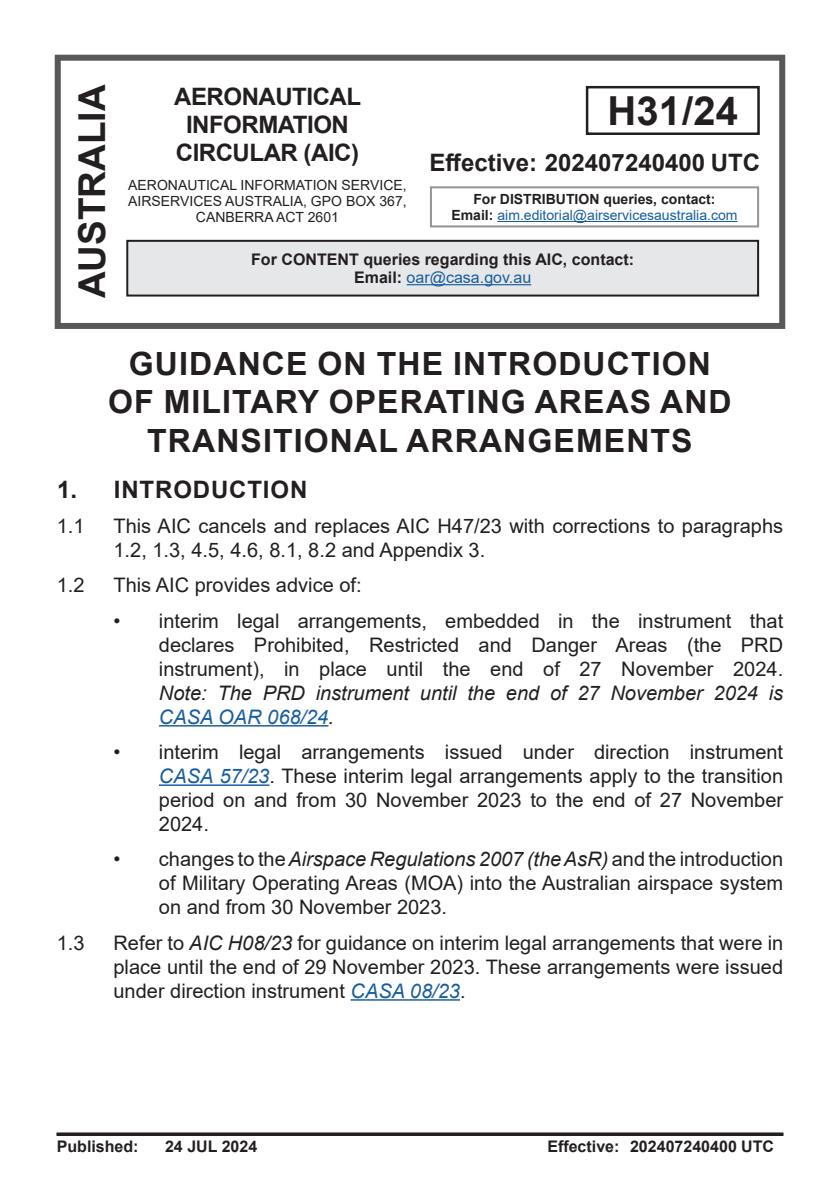
<style>
.page{position:relative;width:840px;height:1191px;background:#fff}
.page>*{position:absolute;margin:0;border:0;box-sizing:border-box;transform-origin:0 0}
.t1{font:700 40px "Arial";color:#231f20}
.t2{font:700 37px "Arial";color:#231f20}
.t3{font:700 32px/38.4px "Arial";letter-spacing:.035em;color:#231f20;text-align:center}
.Effective_date{font:700 24px/28px "Arial";letter-spacing:-.01em;color:#231f20;text-align:center}
.Effective_date-2{font:700 24px "Arial";letter-spacing:.035em;color:#231f20}
.t4{font:20px/24px "Arial";color:#231f20;text-align:justify}
.Figure_caption{font:700 16px "Arial";color:#231f20}
.t5{font:16px "Arial";color:#175d9e}
.t6{font:14px/16px "Arial";color:#231f20;text-align:center}
.t7{font:14px/16px "Arial";color:#175d9e;text-align:center}
.s1{font-weight:700;color:#231f20}
.s2{font-style:italic}
.s3{font-style:italic;color:#175d9e}
</style>
<div class="page">
<div style="left:55px;top:55px;width:729px;height:274px;border:6px solid #57585a"></div>
<hr style="left:497px;top:221px;width:240px;height:1px;background:#175d9e">
<div style="left:429px;top:186px;width:329px;height:41px;border:2px solid #939598"></div>
<div style="left:585px;top:86px;width:174px;height:49px;border:2px solid #231f20"></div>
<div style="left:127px;top:241px;width:630px;height:54px;background:#e6e7e9"></div>
<hr style="left:406px;top:284px;width:125px;height:1px;background:#175d9e">
<div style="left:126px;top:240px;width:632px;height:56px;border:2px solid #231f20"></div>
<hr style="left:57px;top:1132px;width:725px;height:3px;background:#231f20">
<hr style="left:159px;top:725px;width:169px;height:1px;background:#175d9e">
<hr style="left:159px;top:784px;width:110px;height:2px;background:#175d9e">
<hr style="left:350px;top:999px;width:109px;height:1px;background:#175d9e">
<h2 class="t2" style="left:66px;top:298px;width:215px;rotate:-90deg">AUSTRALIA</h2>
<p class="Effective_date" style="left:174px;top:82px;width:188px">AERONAUTICAL<br>INFORMATION<br>CIRCULAR (AIC)</p>
<p class="t6" style="left:128px;top:177px;width:280px">AERONAUTICAL INFORMATION SERVICE,<br>AIRSERVICES AUSTRALIA, GPO BOX 367,<br>CANBERRA ACT 2601</p>
<p class="t1" style="left:607px;top:83px;width:132px">H31/24</p>
<p class="Effective_date" style="left:429px;top:148px;width:332px">Effective: 202407240400 UTC</p>
<p class="t7" style="left:451px;top:191px;width:287px"><span class="s1">For DISTRIBUTION queries, contact:<br>Email:</span> aim.editorial@airservicesaustralia.com</p>
<p class="Figure_caption" style="left:251px;top:248px;width:384px">For CONTENT queries regarding this AIC, contact:</p>
<p class="t5" style="left:354px;top:266px;width:178px"><span class="s1">Email:</span> oar@casa.gov.au</p>
<p class="t3" style="left:108px;top:345px;width:624px">GUIDANCE ON THE INTRODUCTION<br>OF MILITARY OPERATING AREAS AND<br>TRANSITIONAL ARRANGEMENTS</p>
<p class="Effective_date-2" style="left:57px;top:472px;width:251px">1. INTRODUCTION</p>
<p class="t4" style="left:57px;top:514px;width:29px">1.1</p>
<p class="t4" style="left:113px;top:514px;width:670px">This AIC cancels and replaces AIC H47/23 with corrections to paragraphs<br>1.2, 1.3, 4.5, 4.6, 8.1, 8.2 and Appendix 3.</p>
<p class="t4" style="left:57px;top:573px;width:29px">1.2</p>
<p class="t4" style="left:113px;top:573px;width:249px">This AIC provides advice of:</p>
<p class="t4" style="left:159px;top:608px;width:625px;text-indent:-45px">• interim legal arrangements, embedded in the instrument that declares Prohibited, Restricted and Danger Areas (the PRD instrument), in place until the end of 27 November 2024.<br><span class="s2">Note: The PRD instrument until the end of 27 November 2024 is </span><span class="s3">CASA OAR 068/24</span><span class="s2">.</span></p>
<p class="t4" style="left:159px;top:740px;width:625px;text-indent:-45px">• interim legal arrangements issued under direction instrument <span class="s3">CASA 57/23</span>. These interim legal arrangements apply to the transition period on and from 30 November 2023 to the end of 27 November 2024.</p>
<p class="t4" style="left:159px;top:847px;width:625px;text-indent:-45px">• changes to the <span class="s2">Airspace Regulations 2007 (the AsR)</span> and the introduction of Military Operating Areas (MOA) into the Australian airspace system on and from 30 November 2023.</p>
<p class="t4" style="left:57px;top:930px;width:29px">1.3</p>
<p class="t4" style="left:113px;top:930px;width:670px">Refer to <span class="s2">AIC H08/23</span> for guidance on interim legal arrangements that were in place until the end of 29 November 2023. These arrangements were issued under direction instrument <span class="s3">CASA 08/23</span>.</p>
<p class="Figure_caption" style="left:57px;top:1135px;width:83px">Published:</p>
<p class="Figure_caption" style="left:165px;top:1135px;width:94px">24 JUL 2024</p>
<p class="Figure_caption" style="left:547px;top:1135px;width:228px">Effective: 202407240400 UTC</p>
</div>
